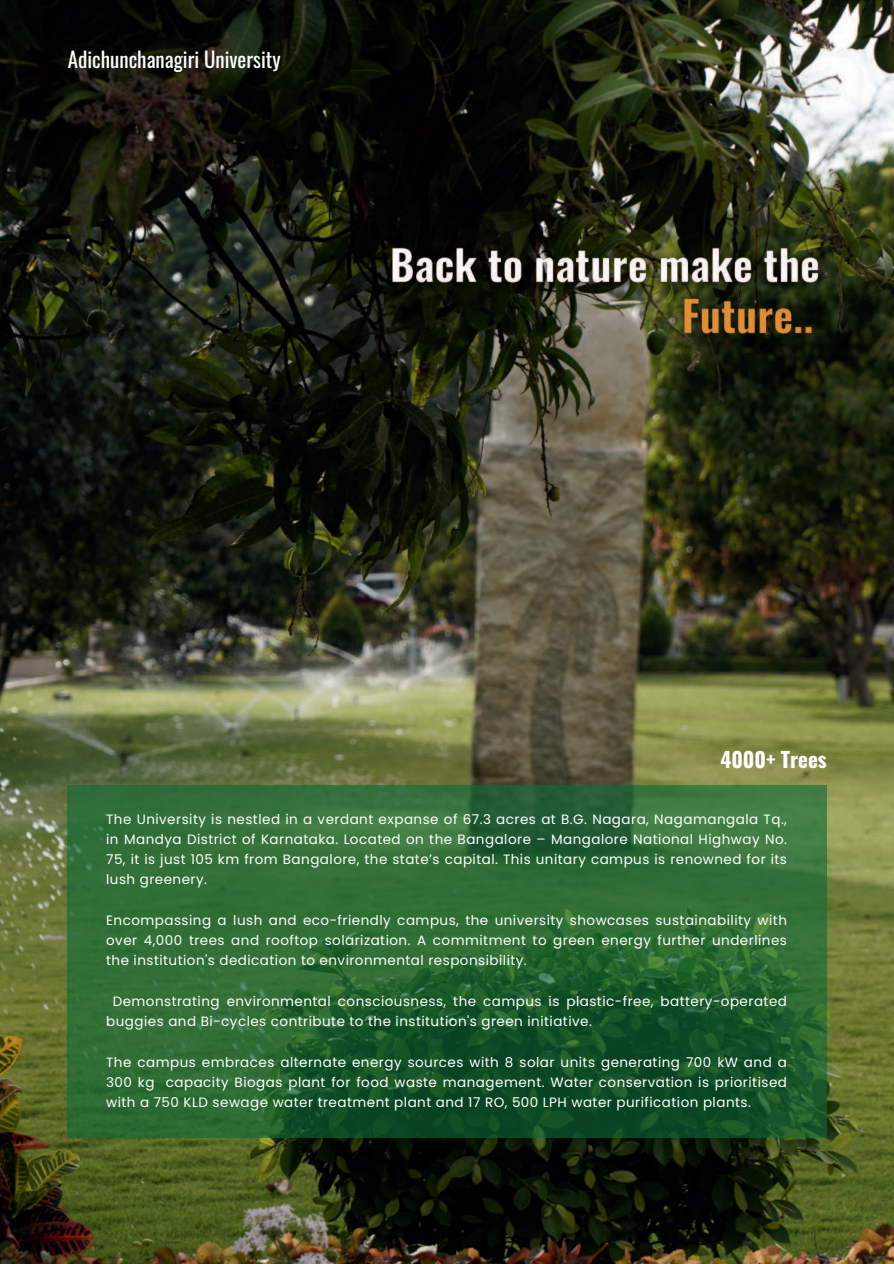
<style>
.page{position:relative;width:894px;height:1264px;background:#fff}
.page>*{position:absolute;margin:0;border:0;box-sizing:border-box;transform-origin:0 0}
.t1{font:21px "Oswald";color:#fff}
.t2{font:700 21px "Oswald";color:#fff}
.t3{font:13.5px/20.2px "Poppins";letter-spacing:.035em;color:#fff;text-align:justify}
</style>
<div class="page">
<img style="left:0;top:0;width:893px;height:1263px">
<svg style="left:67px;top:785px;width:759px;height:353px;background:#286532"></svg>
<img style="left:374px;top:230px;width:464px;height:73px">
<img style="left:665px;top:280px;width:165px;height:74px">
<h1 class="t1" style="left:68px;top:41px;width:214px">Adichunchanagiri University</h1>
<h1 class="t2" style="left:720px;top:748px;width:108px">4000+ Trees</h1>
<p class="t3" style="left:106px;top:808px;width:682px">The University is nestled in a verdant expanse of 67.3 acres at B.G. Nagara, Nagamangala Tq., in Mandya District of Karnataka. Located on the Bangalore 3 Mangalore National Highway No.<br>75, it is just 105 km from Bangalore, the state9s capital. This unitary campus is renowned for its lush greenery.</p>
<p class="t3" style="left:106px;top:910px;width:682px">Encompassing a lush and eco-friendly campus, the university showcases sustainability with over 4,000 trees and rooftop solarization. A commitment to green energy further underlines the institution's dedication to environmental responsibility.</p>
<p class="t3" style="left:106px;top:991px;width:682px;text-indent:7px">Demonstrating environmental consciousness, the campus is plastic-free, battery-operated buggies and Bi-cycles contribute to the institution's green initiative.</p>
<p class="t3" style="left:106px;top:1051px;width:682px">The campus embraces alternate energy sources with 8 solar units generating 700 kW and a 300 kg capacity Biogas plant for food waste management. Water conservation is prioritised with a 750 KLD sewage water treatment plant and 17 RO, 500 LPH water purification plants.</p>
</div>
